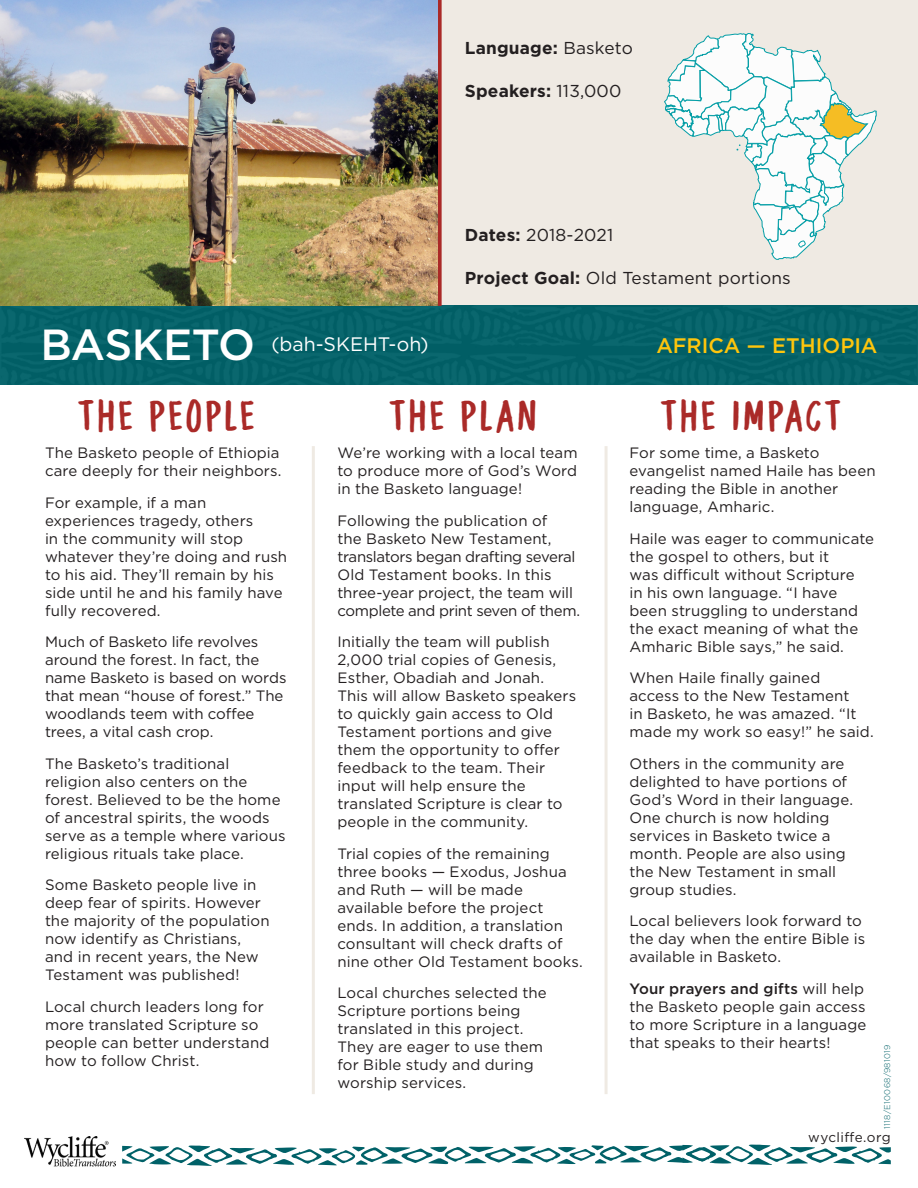
<style>
.page{position:relative;width:918px;height:1188px;background:#fff}
.page>*{position:absolute;margin:0;border:0;box-sizing:border-box;transform-origin:0 0}
.t1{font:48px "Wycliffe Spirit Emboldened";letter-spacing:.05em;color:#aa2a28}
.t2{font:500 43.5px "Gotham";letter-spacing:-.01em;color:#fff}
.t3{font:500 21px "Gotham";color:#fec50d}
.t4{font:19.5px "Gotham";color:#fff}
.t5{font:17.25px "Gotham";letter-spacing:.01em;color:#231f20}
.t6{font:700 17.25px "Gotham";letter-spacing:.01em;color:#231f20}
.t7{font:15px/18px "Gotham";letter-spacing:.005em;color:#231f20}
.t8{font:13.5px "Gotham";letter-spacing:.025em;color:#231f20}
.t9{font:300 8.25px "Gotham";letter-spacing:.045em;color:#006168}
.s1{font-weight:400}
.s2{font-weight:700}
.s3{font-weight:500}
</style>
<div class="page">
<div style="left:442px;top:0;width:476px;height:306px;background:#efeae3"></div>
<div style="left:0;top:306px;width:918px;height:79px;background:#046168"></div>
<div style="left:436px;top:0;width:6px;height:306px;border:2px solid #aa2a28"></div>
<hr style="left:312px;top:446px;width:3px;height:648px;background:#efeae3">
<hr style="left:605px;top:446px;width:3px;height:648px;background:#efeae3">
<img style="left:24px;top:1137px;width:91px;height:30px">
<img style="left:0;top:0;width:437px;height:306px">
<svg style="left:122px;top:1144px;width:769px;height:22px"></svg>
<svg style="left:664px;top:31px;width:213px;height:229px"></svg>
<p class="t6" style="left:465px;top:37px;width:169px">Language: <span class="s1">Basketo</span></p>
<p class="t6" style="left:465px;top:80px;width:158px">Speakers: <span class="s1">113,000</span></p>
<h2 class="t2" style="left:40px;top:316px;width:216px">BASKETO</h2>
<h1 class="t1" style="left:78px;top:395px;width:179px">THE PEOPLE</h1>
<h3 class="t4" style="left:271px;top:332px;width:159px">(bah-SKEHT-oh)</h3>
<p class="t5" style="left:465px;top:224px;width:150px"><span class="s2">Dates:</span> 2018-2021</p>
<p class="t5" style="left:465px;top:267px;width:327px"><span class="s2">Project Goal:</span> Old Testament portions</p>
<h3 class="t3" style="left:656px;top:331px;width:223px">AFRICA — ETHIOPIA</h3>
<h1 class="t1" style="left:389px;top:395px;width:149px">THE PLAN</h1>
<h1 class="t1" style="left:661px;top:395px;width:182px">THE IMPACT</h1>
<p class="t7" style="left:45px;top:444px;width:238px">The Basketo people of Ethiopia care deeply for their neighbors.</p>
<p class="t7" style="left:45px;top:493px;width:244px">For example, if a man experiences tragedy, others<br>in the community will stop whatever they’re doing and rush to his aid. They’ll remain by his side until he and his family have fully recovered.</p>
<p class="t7" style="left:45px;top:633px;width:243px">Much of Basketo life revolves around the forest. In fact, the name Basketo is based on words that mean “house of forest.” The woodlands teem with coffee trees, a vital cash crop.</p>
<p class="t7" style="left:45px;top:754px;width:242px">The Basketo’s traditional religion also centers on the forest. Believed to be the home of ancestral spirits, the woods serve as a temple where various religious rituals take place.</p>
<p class="t7" style="left:45px;top:876px;width:226px">Some Basketo people live in deep fear of spirits. However the majority of the population now identify as Christians, and in recent years, the New<br>Testament was published!</p>
<p class="t7" style="left:45px;top:997px;width:226px">Local church leaders long for more translated Scripture so people can better understand how to follow Christ.</p>
<p class="t7" style="left:338px;top:444px;width:242px;text-align:justify">We’re working with a local team to produce more of God’s Word in the Basketo language!</p>
<p class="t7" style="left:338px;top:511px;width:244px">Following the publication of<br>the Basketo New Testament, translators began drafting several<br>Old Testament books. In this three-year project, the team will complete and print seven of them.</p>
<p class="t7" style="left:338px;top:633px;width:240px">Initially the team will publish<br>2,000 trial copies of Genesis,<br>Esther, Obadiah and Jonah.<br>This will allow Basketo speakers to quickly gain access to Old<br>Testament portions and give them the opportunity to offer feedback to the team. Their input will help ensure the translated Scripture is clear to people in the community.</p>
<p class="t7" style="left:338px;top:844px;width:247px">Trial copies of the remaining three books — Exodus, Joshua and Ruth — will be made available before the project ends. In addition, a translation consultant will check drafts of nine other Old Testament books.</p>
<p class="t7" style="left:338px;top:984px;width:211px">Local churches selected the<br>Scripture portions being translated in this project.<br>They are eager to use them for Bible study and during worship services.</p>
<p class="t7" style="left:629px;top:444px;width:248px">For some time, a Basketo evangelist named Haile has been reading the Bible in another language, Amharic.</p>
<p class="t7" style="left:629px;top:529px;width:246px">Haile was eager to communicate the gospel to others, but it<br>was difficult without Scripture<br>in his own language. “I have been struggling to understand the exact meaning of what the<br>Amharic Bible says,” he said.</p>
<p class="t7" style="left:629px;top:669px;width:246px">When Haile finally gained access to the New Testament<br>in Basketo, he was amazed. “It made my work so easy!” he said.</p>
<p class="t7" style="left:629px;top:754px;width:225px">Others in the community are delighted to have portions of<br>God’s Word in their language.<br>One church is now holding services in Basketo twice a month. People are also using the New Testament in small group studies.</p>
<p class="t7" style="left:629px;top:912px;width:237px">Local believers look forward to the day when the entire Bible is available in Basketo.</p>
<p class="t7" style="left:629px;top:979px;width:238px"><span class="s3">Your prayers and gifts</span> will help the Basketo people gain access to more Scripture in a language that speaks to their hearts!</p>
<p class="t9" style="left:882px;top:1129px;width:86px;rotate:-90deg">1118/E10068/981019</p>
<p class="t8" style="left:808px;top:1129px;width:84px">wycliffe.org</p>
</div>
